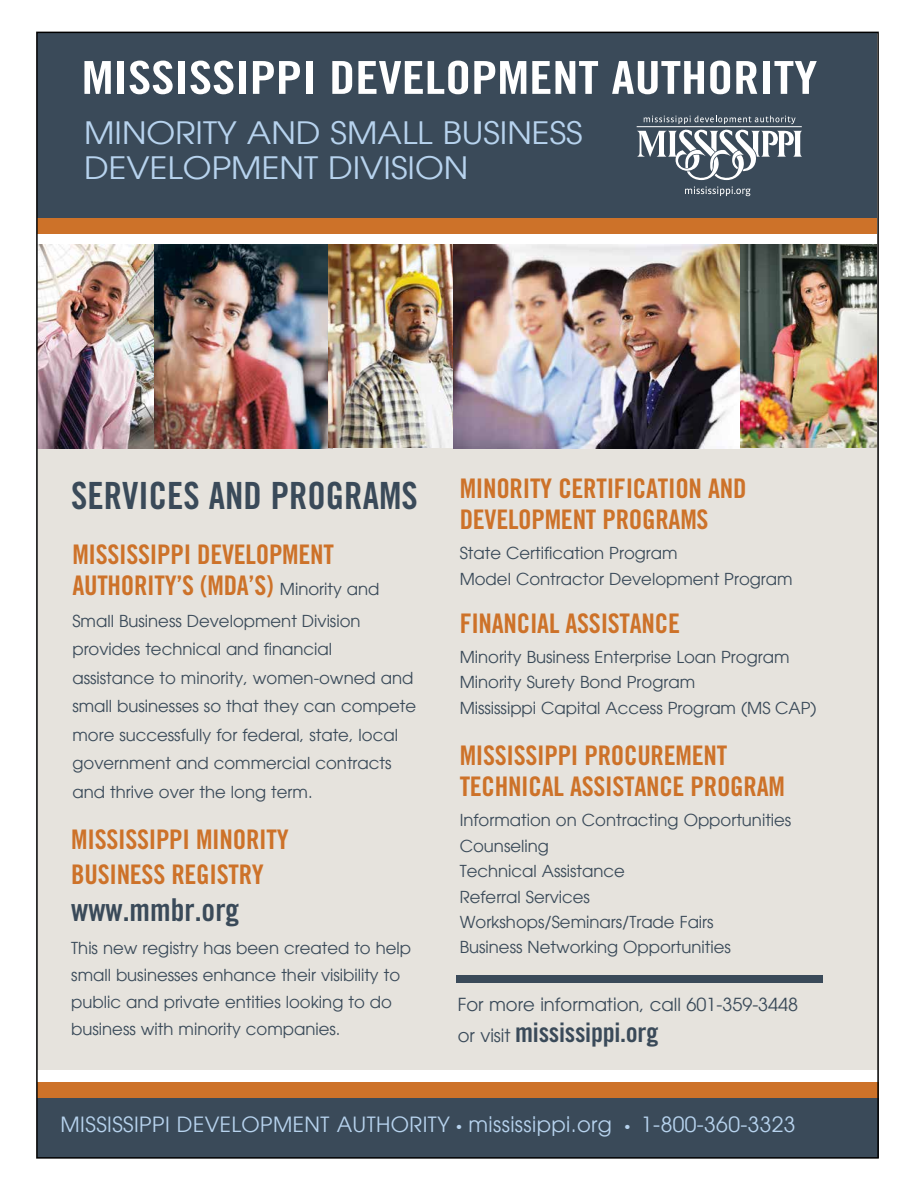
<style>
.page{position:relative;width:918px;height:1188px;background:#fff}
.page>*{position:absolute;margin:0;border:0;box-sizing:border-box;transform-origin:0 0}
.t1{font:45.45px "Trade Gothic Bold Cond Twenty";color:#fff;scale:1.15 1}
.t2{font:37.5px "Trade Gothic Bold Cond Twenty";color:#3a4a59}
.t3{font:31.5px "Trade Gothic Bold Cond Twenty";color:#3a4a59}
.t4{font:30.9px/34.7px "Avant Garde";color:#b7d3ee;scale:1.07 1}
.t5{font:27px/31.5px "Trade Gothic Bold Cond Twenty";letter-spacing:-.01em;color:#cd7229}
.t6{font:27px "Trade Gothic Bold Cond Twenty";color:#3a4a59}
.t7{font:21px "Avant Garde";letter-spacing:.02em;color:#b7d3ee}
.t8{font:18px "Avant Garde";color:#3a4a59}
.t9{font:16.5px/25.5px "Avant Garde";color:#3a4a59}
.s1{font-family:"Avant Garde";font-size:16.5px;color:#3a4a59}
.s2{font-family:"Avant Garde";font-size:18px}
.s3{font-size:13.5px}
</style>
<div class="page">
<div style="left:37px;top:244px;width:841px;height:825px;background:#e6e3dd"></div>
<img style="left:39px;top:244px;width:294px;height:205px">
<img style="left:328px;top:244px;width:409px;height:204px">
<img style="left:737px;top:244px;width:139px;height:204px">
<div style="left:37px;top:32px;width:839px;height:186px;background:#3a4a59"></div>
<div style="left:37px;top:218px;width:839px;height:15px;background:#cd7229"></div>
<div style="left:37px;top:1091px;width:841px;height:67px;background:#3a4a59"></div>
<svg style="left:685px;top:186px;width:65px;height:10px"></svg>
<svg style="left:637px;top:116px;width:165px;height:64px"></svg>
<div style="left:37px;top:1082px;width:841px;height:15px;background:#cd7229"></div>
<div style="left:457px;top:975px;width:366px;height:7px;background:#3a4a59"></div>
<h1 class="t1" style="left:82px;top:50px;width:641px">MISSISSIPPI DEVELOPMENT AUTHORITY</h1>
<h3 class="t4" style="left:84px;top:116px;width:467px">MINORITY AND SMALL BUSINESS<br>DEVELOPMENT DIVISION</h3>
<h2 class="t2" style="left:71px;top:472px;width:348px">SERVICES AND PROGRAMS</h2>
<h3 class="t5" style="left:72px;top:538px;width:309px">MISSISSIPPI DEVELOPMENT<br>AUTHORITY’S (MDA’S) <span class="s1">Minority and</span></h3>
<p class="t9" style="left:72px;top:606px;width:345px;line-height:28.5px">Small Business Development Division provides technical and financial assistance to minority, women-owned and small businesses so that they can compete more successfully for federal, state, local government and commercial contracts and thrive over the long term.</p>
<h3 class="t5" style="left:71px;top:822px;width:219px;line-height:34.5px">MISSISSIPPI MINORITY<br>BUSINESS REGISTRY</h3>
<h3 class="t3" style="left:71px;top:891px;width:170px">WWW.MMBR.ORG</h3>
<p class="t9" style="left:71px;top:935px;width:341px;line-height:27px">This new registry has been created to help small businesses enhance their visibility to public and private entities looking to do business with minority companies.</p>
<h3 class="t5" style="left:460px;top:472px;width:288px">MINORITY CERTIFICATION AND<br>DEVELOPMENT PROGRAMS</h3>
<p class="t9" style="left:460px;top:540px;width:334px">State Certification Program<br>Model Contractor Development Program</p>
<h3 class="t5" style="left:460px;top:607px;width:222px">FINANCIAL ASSISTANCE</h3>
<p class="t9" style="left:460px;top:644px;width:358px">Minority Business Enterprise Loan Program<br>Minority Surety Bond Program<br>Mississippi Capital Access Program (MS CAP)</p>
<h3 class="t5" style="left:460px;top:739px;width:327px">MISSISSIPPI PROCUREMENT<br>TECHNICAL ASSISTANCE PROGRAM</h3>
<p class="t9" style="left:460px;top:807px;width:333px">Information on Contracting Opportunities<br>Counseling<br>Technical Assistance<br>Referral Services<br>Workshops/Seminars/Trade Fairs<br>Business Networking Opportunities</p>
<p class="t8" style="left:458px;top:993px;width:342px">For more information, call 601-359-3448</p>
<h3 class="t6" style="left:458px;top:1016px;width:202px"><span class="s2">or visit</span> MISSISSIPPI.ORG</h3>
<p class="t7" style="left:61px;top:1112px;width:737px">MISSISSIPPI DEVELOPMENT AUThORITY <span class="s3">•</span> mississippi.org <span class="s3">•</span> 1-800-360-3323</p>
</div>
